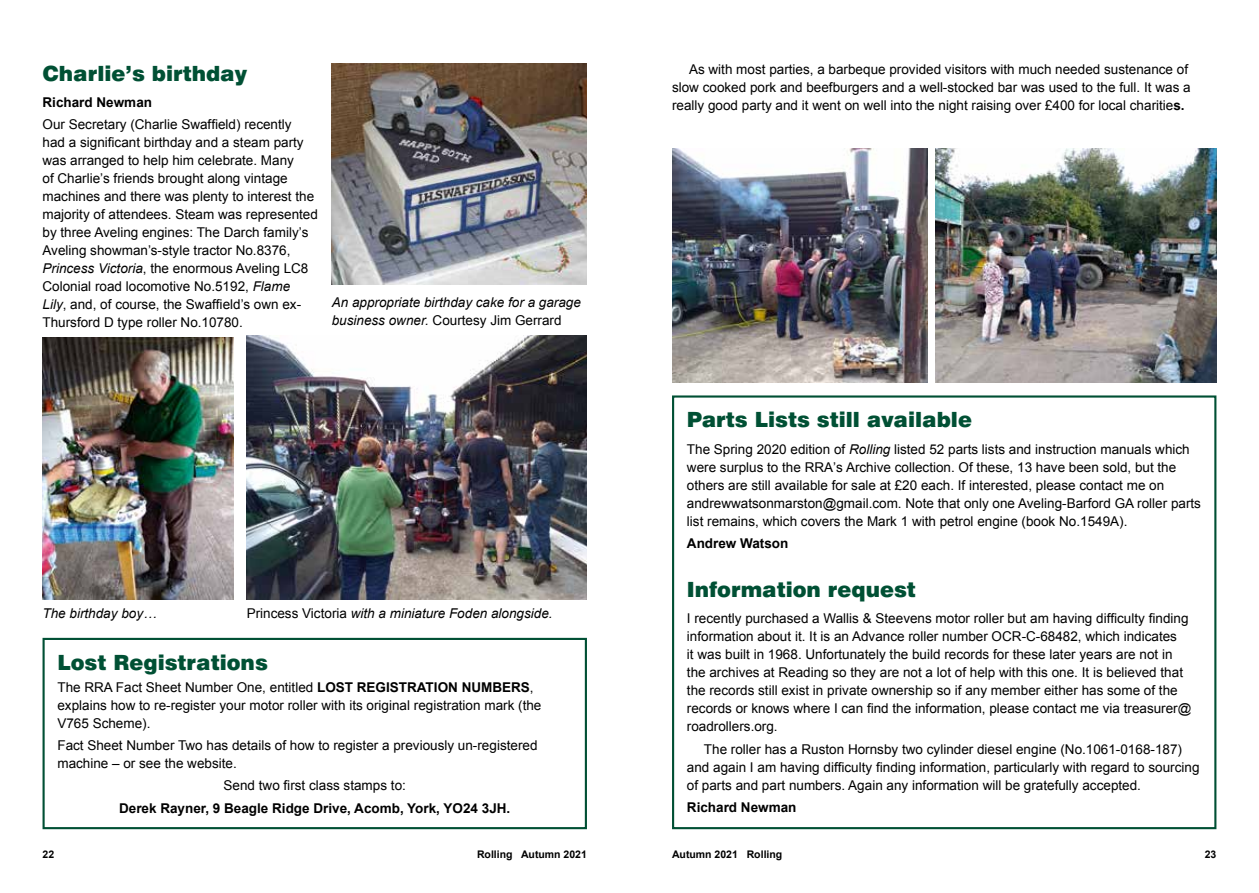
<style>
.page{position:relative;width:1259px;height:893px;background:#fff}
.page>*{position:absolute;margin:0;border:0;box-sizing:border-box;transform-origin:0 0}
.t1{font:900 21px "Swiss 721 BT";color:#005034}
.t2{font:13.5px/18px "Arial";color:#000}
.t3{font:italic 13.5px/18px "Arial";color:#000}
.t4{font:700 13.5px "Arial";color:#000}
.t5{font:700 10.5px "Arial";color:#000}
.s1{font-style:italic}
.s2{font-style:normal}
.s3{font-weight:700}
</style>
<div class="page">
<div style="left:672px;top:395px;width:544px;height:434px;border:2px solid #005034"></div>
<img style="left:43px;top:338px;width:191px;height:262px">
<div style="left:43px;top:638px;width:544px;height:191px;border:2px solid #005034"></div>
<img style="left:935px;top:149px;width:281px;height:234px">
<img style="left:672px;top:149px;width:255px;height:234px">
<img style="left:332px;top:64px;width:255px;height:221px">
<img style="left:247px;top:336px;width:340px;height:264px">
<h1 class="t1" style="left:43px;top:60px;width:206px">Charlie’s birthday</h1>
<p class="t4" style="left:43px;top:93px;width:111px">Richard Newman</p>
<p class="t2" style="left:43px;top:116px;width:277px">Our Secretary (Charlie Swaffield) recently<br>had a significant birthday and a steam party was arranged to help him celebrate. Many<br>of Charlie’s friends brought along vintage machines and there was plenty to interest the majority of attendees. Steam was represented by three Aveling engines: The Darch familyʼs Aveling showman’s-style tractor No.8376, <span class="s1">Princess Victoria</span>, the enormous Aveling LC8<br>Colonial road locomotive No.5192, <span class="s1">Flame<br>Lily</span>, and, of course, the Swaffield’s own ex-Thursford D type roller No.10780.</p>
<p class="t3" style="left:332px;top:294px;width:251px">An appropriate birthday cake for a garage business owner. <span class="s2">Courtesy Jim Gerrard</span></p>
<p class="t3" style="left:43px;top:604px;width:116px">The birthday boy…</p>
<p class="t3" style="left:247px;top:604px;width:307px"><span class="s2">Princess Victoria</span> with a miniature Foden alongside.</p>
<h1 class="t1" style="left:57px;top:649px;width:212px">Lost Registrations</h1>
<p class="t2" style="left:57px;top:678px;width:485px">The RRA Fact Sheet Number One, entitled <span class="s3">LOST REGISTRATION NUMBERS</span>, explains how to re-register your motor roller with its original registration mark (the<br>V765 Scheme).</p>
<p class="t2" style="left:57px;top:736px;width:481px">Fact Sheet Number Two has details of how to register a previously un-registered machine – or see the website.</p>
<p class="t2" style="left:223px;top:777px;width:184px">Send two first class stamps to:</p>
<p class="t4" style="left:119px;top:799px;width:393px">Derek Rayner, 9 Beagle Ridge Drive, Acomb, York, YO24 3JH.</p>
<p class="t2" style="left:672px;top:60px;width:520px;text-indent:17px">As with most parties, a barbeque provided visitors with much needed sustenance of slow cooked pork and beefburgers and a well-stocked bar was used to the full. It was a really good party and it went on well into the night raising over £400 for local charitie<span class="s3">s.</span></p>
<h1 class="t1" style="left:687px;top:407px;width:287px">Parts Lists still available</h1>
<p class="t2" style="left:687px;top:440px;width:515px">The Spring 2020 edition of <span class="s1">Rolling</span> listed 52 parts lists and instruction manuals which were surplus to the RRAʼs Archive collection. Of these, 13 have been sold, but the others are still available for sale at £20 each. If interested, please contact me on andrewwatsonmarston@gmail.com. Note that only one Aveling-Barford GA roller parts list remains, which covers the Mark 1 with petrol engine (book No.1549A).</p>
<p class="t4" style="left:687px;top:534px;width:103px">Andrew Watson</p>
<h1 class="t1" style="left:687px;top:577px;width:230px">Information request</h1>
<p class="t2" style="left:687px;top:610px;width:506px">I recently purchased a Wallis &amp; Steevens motor roller but am having difficulty finding information about it. It is an Advance roller number OCR-C-68482, which indicates<br>it was built in 1968. Unfortunately the build records for these later years are not in the archives at Reading so they are not a lot of help with this one. It is believed that the records still exist in private ownership so if any member either has some of the records or knows where I can find the information, please contact me via treasurer@ roadrollers.org.</p>
<p class="t2" style="left:687px;top:740px;width:514px;text-indent:17px">The roller has a Ruston Hornsby two cylinder diesel engine (No.1061-0168-187) and again I am having difficulty finding information, particularly with regard to sourcing of parts and part numbers. Again any information will be gratefully accepted.</p>
<p class="t4" style="left:687px;top:798px;width:111px">Richard Newman</p>
<p class="t5" style="left:43px;top:847px;width:13px">22</p>
<p class="t5" style="left:477px;top:847px;width:111px">Rolling Autumn 2021</p>
<p class="t5" style="left:672px;top:847px;width:112px">Autumn 2021 Rolling</p>
<p class="t5" style="left:1204px;top:847px;width:13px">23</p>
</div>
